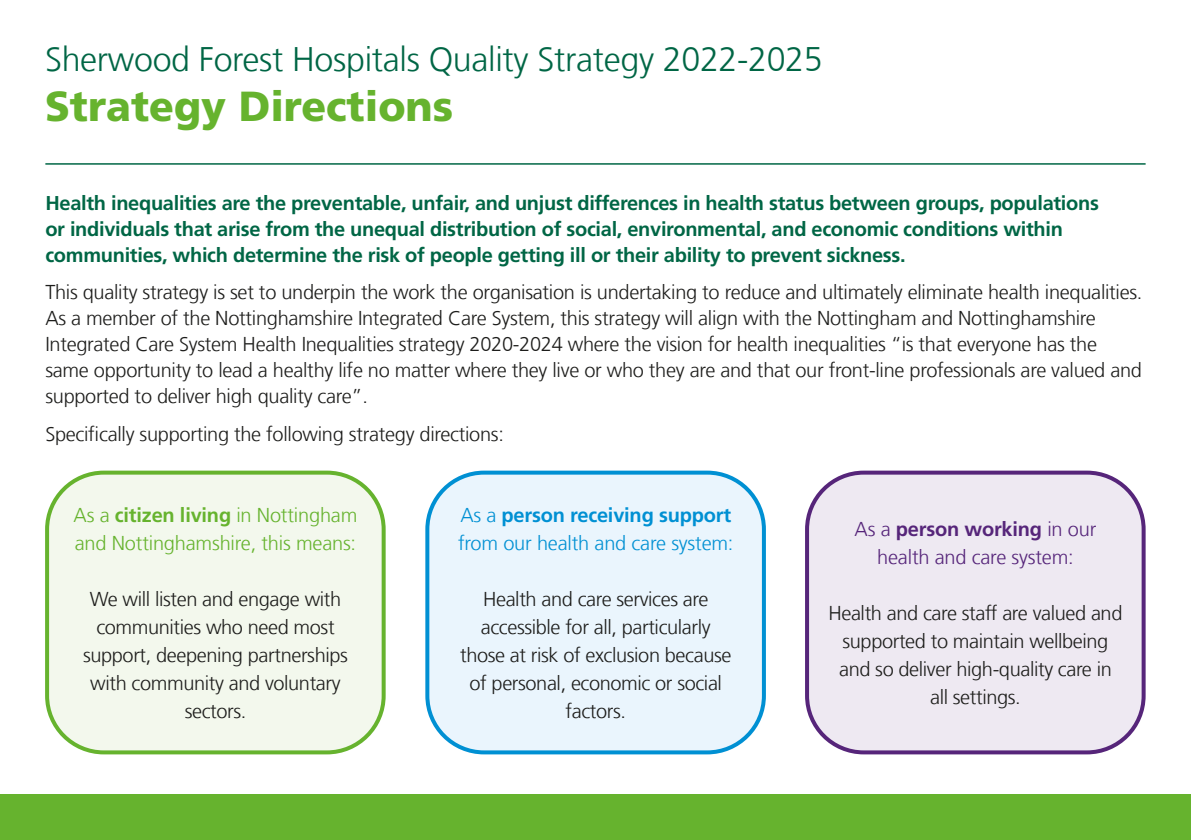
<style>
.page{position:relative;width:1191px;height:840px;background:#fff}
.page>*{position:absolute;margin:0;border:0;box-sizing:border-box;transform-origin:0 0}
.t1{font:900 42px "Frutiger LT Com";color:#66b32e}
.t2{font:300 34px "Frutiger LT Com";letter-spacing:-.01em;color:#006645}
.t3{font:300 20px/28px "Frutiger LT Com";letter-spacing:-.015em;color:#1d1d1b;text-align:center}
.t4{font:700 20px/26px "Frutiger LT Com";letter-spacing:-.015em;color:#006645}
.t5{font:300 20px/28px "Frutiger LT Com";letter-spacing:-.01em;color:#66b32e}
.t6{font:300 20px/28px "Frutiger LT Com";letter-spacing:-.01em;color:#0090d3}
.t7{font:300 20px/28px "Frutiger LT Com";letter-spacing:-.01em;color:#56257a;text-align:center}
.s1{font-weight:700}
</style>
<div class="page">
<div style="left:0;top:794px;width:1191px;height:45px;background:#66b32e"></div>
<hr style="left:45px;top:163px;width:1100px;height:1px;background:#006645">
<div style="left:47px;top:472px;width:337px;height:280px;background:#f3f8ed;border-radius:57px"></div>
<div style="left:45px;top:470px;width:341px;height:284px;border:4px solid #66b32e;border-radius:57px"></div>
<div style="left:427px;top:472px;width:337px;height:280px;background:#eaf5fd;border-radius:57px"></div>
<div style="left:425px;top:470px;width:341px;height:284px;border:4px solid #0090d3;border-radius:57px"></div>
<div style="left:807px;top:472px;width:336px;height:280px;background:#eee9f2;border-radius:57px"></div>
<div style="left:805px;top:470px;width:340px;height:284px;border:4px solid #56257a;border-radius:57px"></div>
<h2 class="t2" style="left:45px;top:39px;width:779px">Sherwood Forest Hospitals Quality Strategy 2022-2025</h2>
<h1 class="t1" style="left:45px;top:81px;width:409px">Strategy Directions</h1>
<p class="t4" style="left:45px;top:190px;width:1055px">Health inequalities are the preventable, unfair, and unjust differences in health status between groups, populations or individuals that arise from the unequal distribution of social, environmental, and economic conditions within communities, which determine the risk of people getting ill or their ability to prevent sickness.</p>
<p class="t3" style="left:45px;top:279px;width:1098px;line-height:26px;text-align:left">This quality strategy is set to underpin the work the organisation is undertaking to reduce and ultimately eliminate health inequalities.<br>As a member of the Nottinghamshire Integrated Care System, this strategy will align with the Nottingham and Nottinghamshire Integrated Care System Health Inequalities strategy 2020-2024 where the vision for health inequalities “is that everyone has the same opportunity to lead a healthy life no matter where they live or who they are and that our front-line professionals are valued and supported to deliver high quality care”.</p>
<p class="t3" style="left:45px;top:419px;width:460px">Specifically supporting the following strategy directions:</p>
<p class="t5" style="left:74px;top:501px;width:285px">As a <span class="s1">citizen living</span> in Nottingham and Nottinghamshire, this means:</p>
<p class="t3" style="left:83px;top:585px;width:266px">We will listen and engage with communities who need most support, deepening partnerships with community and voluntary sectors.</p>
<p class="t6" style="left:458px;top:501px;width:277px">As a <span class="s1">person receiving support </span>from our health and care system:</p>
<p class="t3" style="left:460px;top:585px;width:273px">Health and care services are accessible for all, particularly those at risk of exclusion because of personal, economic or social factors.</p>
<p class="t7" style="left:854px;top:515px;width:243px">As a <span class="s1">person working</span> in our health and care system:</p>
<p class="t3" style="left:828px;top:599px;width:295px">Health and care staff are valued and supported to maintain wellbeing and so deliver high-quality care in all settings.</p>
</div>
